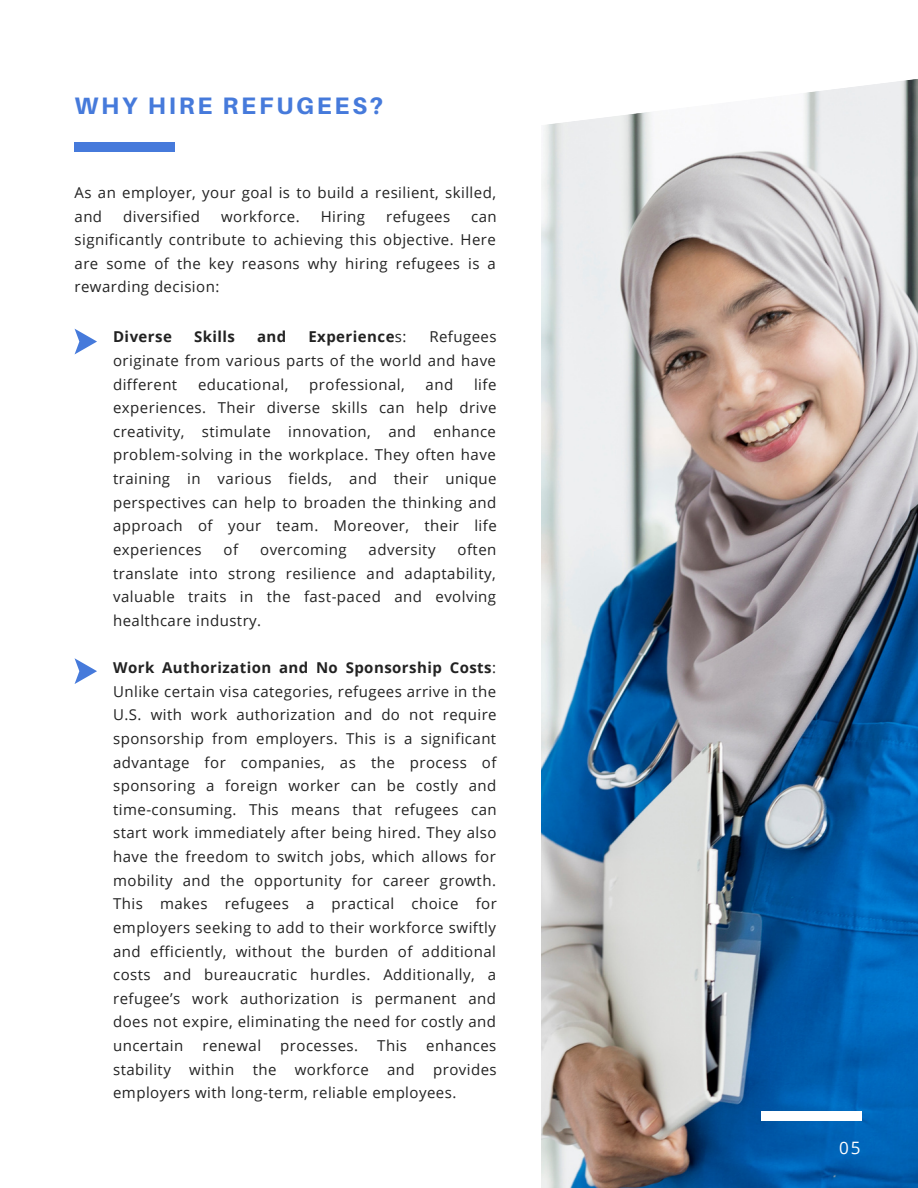
<style>
.page{position:relative;width:918px;height:1188px;background:#fff}
.page>*{position:absolute;margin:0;border:0;box-sizing:border-box;transform-origin:0 0}
.t1{font:800 23.85px "Aileron";letter-spacing:.12em;color:#467adb}
.t2{font:17.1px "Open Sans";color:#fff}
.t3{font:15px/23.7px "Open Sans";letter-spacing:.03em;color:#222;text-align:justify}
.t4{font:700 15px "Open Sans";letter-spacing:.03em;color:#222}
.s1{font-weight:400}
.s2{font-weight:700}
</style>
<div class="page">
<img style="left:541px;top:137px;width:377px;height:1051px">
<div style="left:761px;top:1112px;width:100px;height:9px;background:#fff"></div>
<svg style="left:543px;top:79px;width:375px;height:58px"></svg>
<div style="left:75px;top:142px;width:100px;height:9px;background:#467adb"></div>
<svg style="left:75px;top:329px;width:22px;height:25px"></svg>
<svg style="left:75px;top:658px;width:22px;height:26px"></svg>
<p class="t1" style="left:75px;top:91px;width:310px">WHY HIRE REFUGEES?</p>
<p class="t3" style="left:75px;top:180px;width:423px">As an employer, your goal is to build a resilient, skilled, and</p>
<p class="t3" style="left:123px;top:204px;width:78px">diversified</p>
<p class="t3" style="left:221px;top:204px;width:80px">workforce.</p>
<p class="t3" style="left:321px;top:204px;width:46px">Hiring</p>
<p class="t3" style="left:386px;top:204px;width:66px">refugees</p>
<p class="t3" style="left:75px;top:204px;width:424px;text-indent:397px">can significantly contribute to achieving this objective. Here are some of the key reasons why hiring refugees is a rewarding decision:</p>
<p class="t4" style="left:113px;top:326px;width:60px">Diverse</p>
<p class="t4" style="left:194px;top:326px;width:42px">Skills</p>
<p class="t4" style="left:257px;top:326px;width:31px">and</p>
<p class="t4" style="left:308px;top:326px;width:100px">Experience<span class="s1">s:</span></p>
<p class="t3" style="left:113px;top:325px;width:385px;text-indent:316px">Refugees originate from various parts of the world and have different</p>
<p class="t3" style="left:113px;top:372px;width:385px;text-indent:361px">life experiences. Their diverse skills can help drive creativity, stimulate innovation, and enhance problem-solving in the workplace. They often have training in various fields, and their unique perspectives can help to broaden the thinking and approach of your team. Moreover, their life experiences</p>
<p class="t3" style="left:198px;top:372px;width:92px">educational,</p>
<p class="t3" style="left:309px;top:372px;width:97px">professional,</p>
<p class="t3" style="left:426px;top:372px;width:29px">and</p>
<p class="t3" style="left:113px;top:537px;width:385px;text-indent:344px">often translate into strong resilience and adaptability, valuable traits in the fast-paced and evolving healthcare industry.</p>
<p class="t3" style="left:113px;top:655px;width:385px"><span class="s2">Work Authorization and No Sponsorship Costs</span>:<br>Unlike certain visa categories, refugees arrive in the U.S. with work authorization and do not require sponsorship from employers. This is a significant advantage for companies, as the process of sponsoring a foreign worker can be costly and time-consuming. This means that refugees can start work immediately after being hired. They also have the freedom to switch jobs, which allows for mobility and the opportunity for career growth.<br>This makes refugees a practical choice for employers seeking to add to their workforce swiftly and efficiently, without the burden of additional costs and bureaucratic hurdles. Additionally, a refugee’s work authorization is permanent and does not expire, eliminating the need for costly and uncertain</p>
<p class="t3" style="left:224px;top:537px;width:16px">of</p>
<p class="t3" style="left:260px;top:537px;width:88px">overcoming</p>
<p class="t3" style="left:369px;top:537px;width:68px">adversity</p>
<p class="t3" style="left:113px;top:1033px;width:385px;text-indent:313px">enhances stability within the workforce and provides employers with long-term, reliable employees.</p>
<p class="t3" style="left:203px;top:1033px;width:60px">renewal</p>
<p class="t3" style="left:280px;top:1033px;width:79px">processes.</p>
<p class="t3" style="left:377px;top:1033px;width:31px">This</p>
<p class="t2" style="left:839px;top:1136px;width:23px">05</p>
</div>
